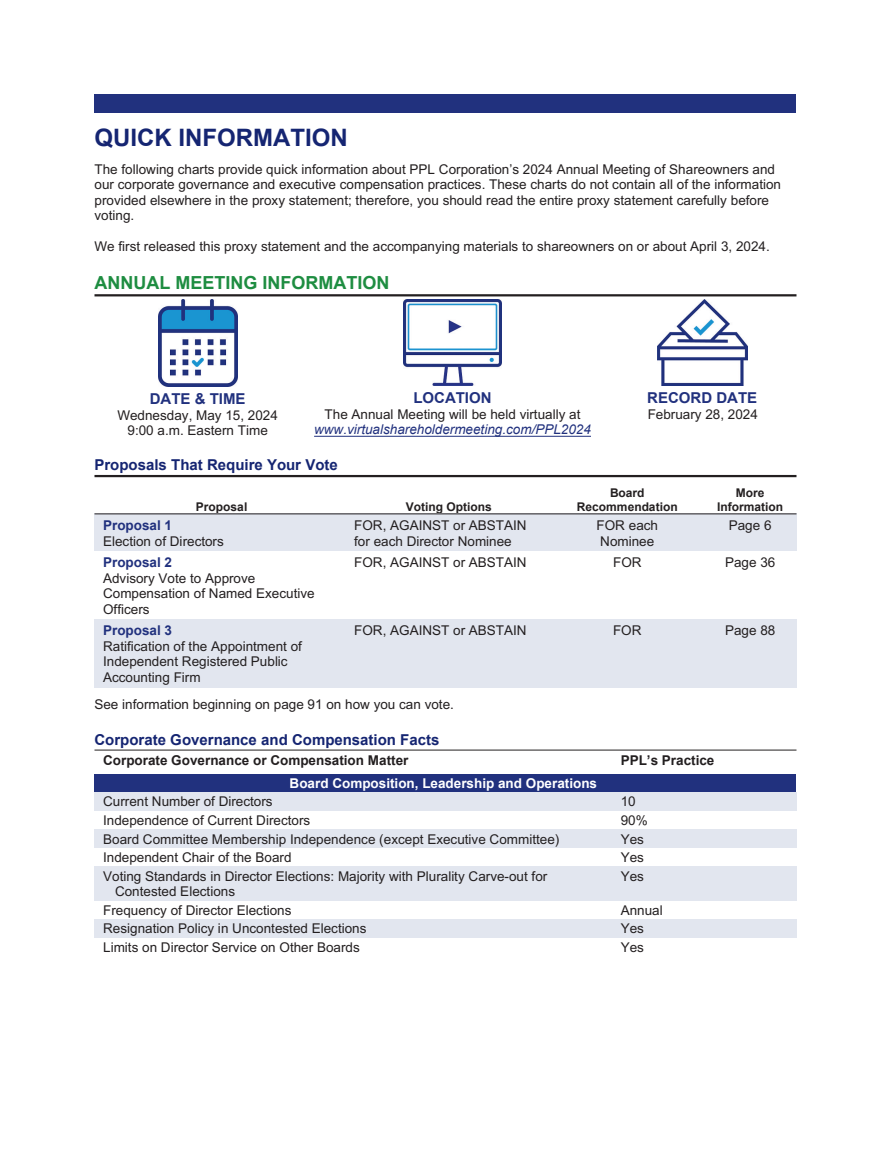
<style>
.page{position:relative;width:891px;height:1161px;background:#fff}
.page>*{position:absolute;margin:0;border:0;box-sizing:border-box;transform-origin:0 0}
.t1{font:700 24px "Arial";color:#152572}
.t2{font:700 18px "Arial";color:#1e8d41}
.t3{font:700 15px "Arial";color:#152572}
.t4{font:700 15px "Arial";color:#21317e}
.t5{font:13.5px/15.5px "Arial";color:#231f20}
.t6{font:700 13.5px "Arial";color:#231f20}
.t7{font:italic 13.5px "Arial";color:#21317e}
.t8{font:700 13.5px "Arial";color:#fff}
.t9{font:700 13.5px "Arial";color:#21317e}
.t10{font:700 12px/13.8px "Arial";color:#231f20;text-align:center}
</style>
<div class="page">
<div style="left:94px;top:94px;width:702px;height:19px;background:#21317e"></div>
<hr style="left:94px;top:294px;width:702px;height:2px;background:#231f20">
<hr style="left:314px;top:436px;width:277px;height:1px;background:#21317e">
<hr style="left:94px;top:475px;width:702px;height:2px;background:#231f20">
<div style="left:94px;top:513px;width:246px;height:38px;background:#e2e6ef"></div>
<div style="left:340px;top:513px;width:14px;height:38px;background:#e2e6ef"></div>
<div style="left:354px;top:513px;width:190px;height:38px;background:#e2e6ef"></div>
<div style="left:544px;top:513px;width:14px;height:38px;background:#e2e6ef"></div>
<div style="left:558px;top:513px;width:139px;height:38px;background:#e2e6ef"></div>
<div style="left:697px;top:513px;width:7px;height:38px;background:#e2e6ef"></div>
<div style="left:704px;top:513px;width:92px;height:38px;background:#e2e6ef"></div>
<div style="left:94px;top:620px;width:246px;height:68px;background:#e2e6ef"></div>
<div style="left:340px;top:620px;width:14px;height:68px;background:#e2e6ef"></div>
<div style="left:354px;top:620px;width:190px;height:68px;background:#e2e6ef"></div>
<div style="left:544px;top:620px;width:14px;height:68px;background:#e2e6ef"></div>
<div style="left:558px;top:620px;width:139px;height:68px;background:#e2e6ef"></div>
<div style="left:697px;top:620px;width:7px;height:68px;background:#e2e6ef"></div>
<div style="left:704px;top:620px;width:92px;height:68px;background:#e2e6ef"></div>
<hr style="left:94px;top:513px;width:702px;height:1px;background:#231f20">
<div style="left:94px;top:774px;width:702px;height:18px;background:#21317e"></div>
<div style="left:94px;top:792px;width:504px;height:19px;background:#e2e6ef"></div>
<div style="left:598px;top:792px;width:23px;height:19px;background:#e2e6ef"></div>
<div style="left:621px;top:792px;width:175px;height:19px;background:#e2e6ef"></div>
<div style="left:94px;top:829px;width:504px;height:19px;background:#e2e6ef"></div>
<div style="left:598px;top:829px;width:23px;height:19px;background:#e2e6ef"></div>
<div style="left:621px;top:829px;width:175px;height:19px;background:#e2e6ef"></div>
<div style="left:94px;top:866px;width:504px;height:34px;background:#e2e6ef"></div>
<div style="left:598px;top:866px;width:23px;height:34px;background:#e2e6ef"></div>
<div style="left:621px;top:866px;width:175px;height:34px;background:#e2e6ef"></div>
<div style="left:94px;top:919px;width:504px;height:19px;background:#e2e6ef"></div>
<div style="left:598px;top:919px;width:23px;height:19px;background:#e2e6ef"></div>
<div style="left:621px;top:919px;width:175px;height:19px;background:#e2e6ef"></div>
<hr style="left:94px;top:750px;width:702px;height:1px;background:#231f20">
<img style="left:158px;top:300px;width:79px;height:87px">
<img style="left:404px;top:300px;width:98px;height:86px">
<img style="left:657px;top:300px;width:90px;height:86px">
<h1 class="t1" style="left:94px;top:128px;width:255px">QUICK INFORMATION</h1>
<p class="t5" style="left:94px;top:163px;width:688px">The following charts provide quick information about PPL Corporation’s 2024 Annual Meeting of Shareowners and our corporate governance and executive compensation practices. These charts do not contain all of the information provided elsewhere in the proxy statement; therefore, you should read the entire proxy statement carefully before voting.</p>
<p class="t5" style="left:94px;top:240px;width:677px">We first released this proxy statement and the accompanying materials to shareowners on or about April 3, 2024.</p>
<h2 class="t2" style="left:94px;top:276px;width:296px">ANNUAL MEETING INFORMATION</h2>
<p class="t4" style="left:150px;top:393px;width:97px">DATE &amp; TIME</p>
<p class="t5" style="left:117px;top:408px;width:162px;text-align:center">Wednesday, May 15, 2024<br>9:00 a.m. Eastern Time</p>
<p class="t4" style="left:413px;top:392px;width:80px">LOCATION</p>
<p class="t5" style="left:325px;top:408px;width:257px">The Annual Meeting will be held virtually at</p>
<p class="t7" style="left:314px;top:421px;width:278px">www.virtualshareholdermeeting.com/PPL2024</p>
<p class="t4" style="left:647px;top:392px;width:111px">RECORD DATE</p>
<p class="t5" style="left:648px;top:407px;width:112px">February 28, 2024</p>
<p class="t3" style="left:94px;top:460px;width:245px">Proposals That Require Your Vote</p>
<p class="t10" style="left:196px;top:501px;width:53px">Proposal</p>
<p class="t10" style="left:406px;top:501px;width:87px">Voting Options</p>
<p class="t10" style="left:577px;top:487px;width:102px">Board<br>Recommendation</p>
<p class="t10" style="left:717px;top:487px;width:67px">More<br>Information</p>
<p class="t9" style="left:103px;top:520px;width:71px">Proposal 1</p>
<p class="t5" style="left:103px;top:534px;width:122px">Election of Directors</p>
<p class="t9" style="left:103px;top:557px;width:71px">Proposal 2</p>
<p class="t5" style="left:103px;top:571px;width:213px">Advisory Vote to Approve<br>Compensation of Named Executive<br>Officers</p>
<p class="t9" style="left:103px;top:625px;width:71px">Proposal 3</p>
<p class="t5" style="left:103px;top:640px;width:200px">Ratification of the Appointment of<br>Independent Registered Public<br>Accounting Firm</p>
<p class="t5" style="left:354px;top:519px;width:174px">FOR, AGAINST or ABSTAIN for each Director Nominee</p>
<p class="t5" style="left:597px;top:519px;width:63px">FOR each<br>Nominee</p>
<p class="t5" style="left:729px;top:519px;width:44px">Page 6</p>
<p class="t5" style="left:354px;top:556px;width:174px">FOR, AGAINST or ABSTAIN</p>
<p class="t5" style="left:613px;top:556px;width:30px">FOR</p>
<p class="t5" style="left:725px;top:556px;width:52px">Page 36</p>
<p class="t5" style="left:354px;top:624px;width:174px">FOR, AGAINST or ABSTAIN</p>
<p class="t5" style="left:613px;top:624px;width:30px">FOR</p>
<p class="t5" style="left:725px;top:624px;width:52px">Page 88</p>
<p class="t5" style="left:94px;top:698px;width:361px">See information beginning on page 91 on how you can vote.</p>
<p class="t3" style="left:95px;top:734px;width:347px">Corporate Governance and Compensation Facts</p>
<p class="t6" style="left:103px;top:755px;width:307px">Corporate Governance or Compensation Matter</p>
<p class="t6" style="left:621px;top:755px;width:95px">PPL’s Practice</p>
<p class="t8" style="left:290px;top:778px;width:309px">Board Composition, Leadership and Operations</p>
<p class="t5" style="left:103px;top:795px;width:171px">Current Number of Directors</p>
<p class="t5" style="left:621px;top:795px;width:17px">10</p>
<p class="t5" style="left:103px;top:814px;width:209px">Independence of Current Directors</p>
<p class="t5" style="left:621px;top:814px;width:29px">90%</p>
<p class="t5" style="left:103px;top:832px;width:458px">Board Committee Membership Independence (except Executive Committee)</p>
<p class="t5" style="left:621px;top:832px;width:25px">Yes</p>
<p class="t5" style="left:103px;top:851px;width:190px">Independent Chair of the Board</p>
<p class="t5" style="left:621px;top:851px;width:25px">Yes</p>
<p class="t5" style="left:115px;top:869px;width:434px;text-indent:-12px">Voting Standards in Director Elections: Majority with Plurality Carve-out for<br>Contested Elections</p>
<p class="t5" style="left:621px;top:869px;width:25px">Yes</p>
<p class="t5" style="left:103px;top:903px;width:190px">Frequency of Director Elections</p>
<p class="t5" style="left:621px;top:903px;width:44px">Annual</p>
<p class="t5" style="left:103px;top:922px;width:265px">Resignation Policy in Uncontested Elections</p>
<p class="t5" style="left:621px;top:922px;width:25px">Yes</p>
<p class="t5" style="left:103px;top:941px;width:258px">Limits on Director Service on Other Boards</p>
<p class="t5" style="left:621px;top:941px;width:25px">Yes</p>
</div>
